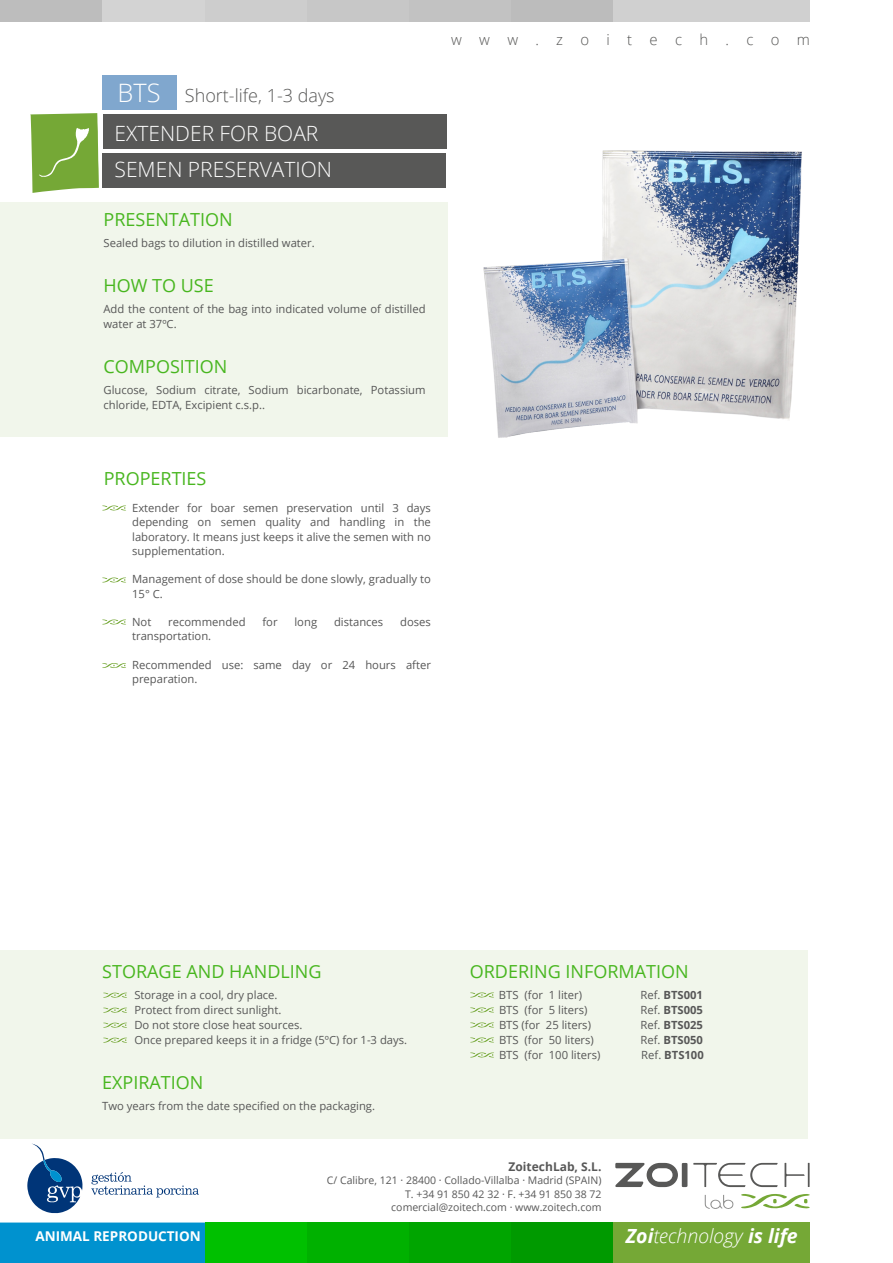
<style>
.page{position:relative;width:893px;height:1263px;background:#fff}
.page>*{position:absolute;margin:0;border:0;box-sizing:border-box;transform-origin:0 0}
.t1{font:300 21px/36px "Open Sans";color:#fff}
.t2{font:italic 300 19.5px "Open Sans";color:#fff}
.t3{font:18px "Open Sans";color:#48b61f}
.t4{font:300 18px "Open Sans";color:#575756}
.t5{font:300 15px "Open Sans";letter-spacing:1.165em;color:#575756}
.t6{font:700 13.5px "Open Sans";color:#fff}
.t7{font:700 12px "Open Sans";color:#585858}
.t8{font:11.25px/14.2px "Open Sans";color:#575757}
.t9{font:700 11.25px "Open Sans";color:#575757}
.t10{font:10.5px/13.5px "Open Sans";color:#585858;text-align:right}
.s1{font-size:25.35px;color:#fff}
.s2{font-weight:400}
.s3{font-weight:700}
</style>
<div class="page">
<div style="left:0;top:950px;width:808px;height:189px;background:#f1f6eb"></div>
<img style="left:483px;top:150px;width:319px;height:288px">
<div style="left:205px;top:0;width:102px;height:21px;background:#cdcdcd"></div>
<div style="left:307px;top:0;width:102px;height:21px;background:#c7c7c7"></div>
<div style="left:409px;top:0;width:102px;height:21px;background:#c2c2c2"></div>
<div style="left:511px;top:0;width:102px;height:21px;background:#bcbcbc"></div>
<div style="left:613px;top:0;width:197px;height:21px;background:#d0d0d0"></div>
<div style="left:0;top:0;width:103px;height:21px;background:#bdbdbd"></div>
<div style="left:103px;top:0;width:102px;height:21px;background:#d3d3d3"></div>
<div style="left:103px;top:114px;width:343px;height:34px;background:#585857"></div>
<div style="left:103px;top:153px;width:343px;height:34px;background:#585857"></div>
<div style="left:103px;top:75px;width:74px;height:34px;background:#80a7ce"></div>
<div style="left:0;top:202px;width:447px;height:234px;background:#f1f6eb"></div>
<svg style="left:615px;top:1163px;width:72px;height:24px"></svg>
<svg style="left:693px;top:1163px;width:85px;height:24px"></svg>
<svg style="left:784px;top:1163px;width:26px;height:24px"></svg>
<svg style="left:705px;top:1195px;width:29px;height:14px"></svg>
<svg style="left:741px;top:1194px;width:69px;height:15px"></svg>
<div style="left:205px;top:1222px;width:102px;height:41px;background:#00c000"></div>
<div style="left:307px;top:1222px;width:102px;height:41px;background:#00b100"></div>
<div style="left:409px;top:1222px;width:102px;height:41px;background:#00a500"></div>
<div style="left:511px;top:1222px;width:102px;height:41px;background:#009a00"></div>
<div style="left:613px;top:1222px;width:197px;height:41px;background:#75a836"></div>
<div style="left:0;top:1222px;width:205px;height:41px;background:#0092cf"></div>
<svg style="left:91px;top:1172px;width:108px;height:25px"></svg>
<svg style="left:27px;top:1143px;width:56px;height:70px"></svg>
<svg style="left:30px;top:113px;width:69px;height:80px;background:#86b34f"></svg>
<svg style="left:102px;top:505px;width:24px;height:6px"></svg>
<svg style="left:102px;top:577px;width:24px;height:6px"></svg>
<svg style="left:102px;top:619px;width:24px;height:6px"></svg>
<svg style="left:102px;top:663px;width:24px;height:5px"></svg>
<svg style="left:470px;top:992px;width:24px;height:6px"></svg>
<svg style="left:470px;top:1007px;width:24px;height:6px"></svg>
<svg style="left:470px;top:1022px;width:24px;height:6px"></svg>
<svg style="left:470px;top:1037px;width:24px;height:6px"></svg>
<svg style="left:103px;top:992px;width:24px;height:6px"></svg>
<svg style="left:103px;top:1007px;width:24px;height:6px"></svg>
<svg style="left:103px;top:1022px;width:24px;height:6px"></svg>
<svg style="left:103px;top:1037px;width:24px;height:6px"></svg>
<svg style="left:470px;top:1052px;width:24px;height:6px"></svg>
<h3 class="t4" style="left:118px;top:83px;width:219px"><span class="s1">BTS</span> Short-life, 1-3 days</h3>
<h1 class="t1" style="left:115px;top:114px;width:219px">EXTENDER FOR BOAR<br>SEMEN PRESERVATION</h1>
<h3 class="t3" style="left:104px;top:207px;width:131px">PRESENTATION</h3>
<p class="t8" style="left:104px;top:236px;width:213px">Sealed bags to dilution in distilled water.</p>
<h3 class="t3" style="left:104px;top:273px;width:112px">HOW TO USE</h3>
<p class="t8" style="left:104px;top:301px;width:324px;line-height:15px">Add the content of the bag into indicated volume of distilled water at 37ºC.</p>
<h3 class="t3" style="left:104px;top:354px;width:125px">COMPOSITION</h3>
<p class="t8" style="left:104px;top:382px;width:324px;line-height:15px">Glucose, Sodium citrate, Sodium bicarbonate, Potassium chloride, EDTA, Excipient c.s.p..</p>
<h3 class="t5" style="left:451px;top:29px;width:360px">www.zoitech.com</h3>
<h3 class="t3" style="left:104px;top:466px;width:104px">PROPERTIES</h3>
<p class="t8" style="left:132px;top:501px;width:300px;text-align:justify">Extender for boar semen preservation until 3 days depending on semen quality and handling in the laboratory. It means just keeps it alive the semen with no supplementation.</p>
<p class="t8" style="left:132px;top:572px;width:300px">Management of dose should be done slowly, gradually to<br>15° C.</p>
<p class="t8" style="left:132px;top:615px;width:21px">Not</p>
<p class="t8" style="left:168px;top:615px;width:79px">recommended</p>
<p class="t8" style="left:262px;top:615px;width:17px">for</p>
<p class="t8" style="left:294px;top:615px;width:24px">long</p>
<p class="t8" style="left:334px;top:615px;width:51px">distances</p>
<p class="t8" style="left:400px;top:615px;width:32px">doses</p>
<p class="t8" style="left:132px;top:629px;width:81px">transportation.</p>
<p class="t8" style="left:132px;top:657px;width:300px">Recommended use: same day or 24 hours after preparation.</p>
<h3 class="t3" style="left:102px;top:959px;width:221px">STORAGE AND HANDLING</h3>
<p class="t8" style="left:134px;top:987px;width:274px;line-height:15px">Storage in a cool, dry place.<br>Protect from direct sunlight.<br>Do not store close heat sources.<br>Once prepared keeps it in a fridge (5ºC) for 1-3 days.</p>
<h3 class="t3" style="left:102px;top:1070px;width:103px">EXPIRATION</h3>
<p class="t8" style="left:102px;top:1098px;width:274px">Two years from the date specified on the packaging.</p>
<h3 class="t3" style="left:470px;top:959px;width:221px">ORDERING INFORMATION</h3>
<p class="t8" style="left:499px;top:987px;width:85px">BTS (for 1 liter)</p>
<p class="t9" style="left:640px;top:987px;width:64px"><span class="s2">Ref.</span> BTS001</p>
<p class="t8" style="left:499px;top:1002px;width:90px">BTS (for 5 liters)</p>
<p class="t9" style="left:640px;top:1002px;width:64px"><span class="s2">Ref.</span> BTS005</p>
<p class="t8" style="left:499px;top:1017px;width:94px">BTS (for 25 liters)</p>
<p class="t9" style="left:640px;top:1016px;width:64px"><span class="s2">Ref.</span> BTS025</p>
<p class="t8" style="left:499px;top:1032px;width:96px">BTS (for 50 liters)</p>
<p class="t9" style="left:640px;top:1031px;width:64px"><span class="s2">Ref.</span> BTS050</p>
<p class="t8" style="left:499px;top:1047px;width:103px">BTS (for 100 liters)</p>
<p class="t9" style="left:641px;top:1046px;width:64px"><span class="s2">Ref.</span> BTS100</p>
<p class="t7" style="left:509px;top:1158px;width:94px">ZoitechLab, S.L.</p>
<p class="t10" style="left:327px;top:1173px;width:276px">C/ Calibre, 121 · 28400 · Collado-Villalba · Madrid (SPAIN)<br>T. +34 91 850 42 32 · F. +34 91 850 38 72 comercial@zoitech.com · www.zoitech.com</p>
<p class="t6" style="left:35px;top:1227px;width:167px">ANIMAL REPRODUCTION</p>
<h2 class="t2" style="left:626px;top:1222px;width:174px"><span class="s3">Zoi</span>technology <span class="s3">is life</span></h2>
</div>
